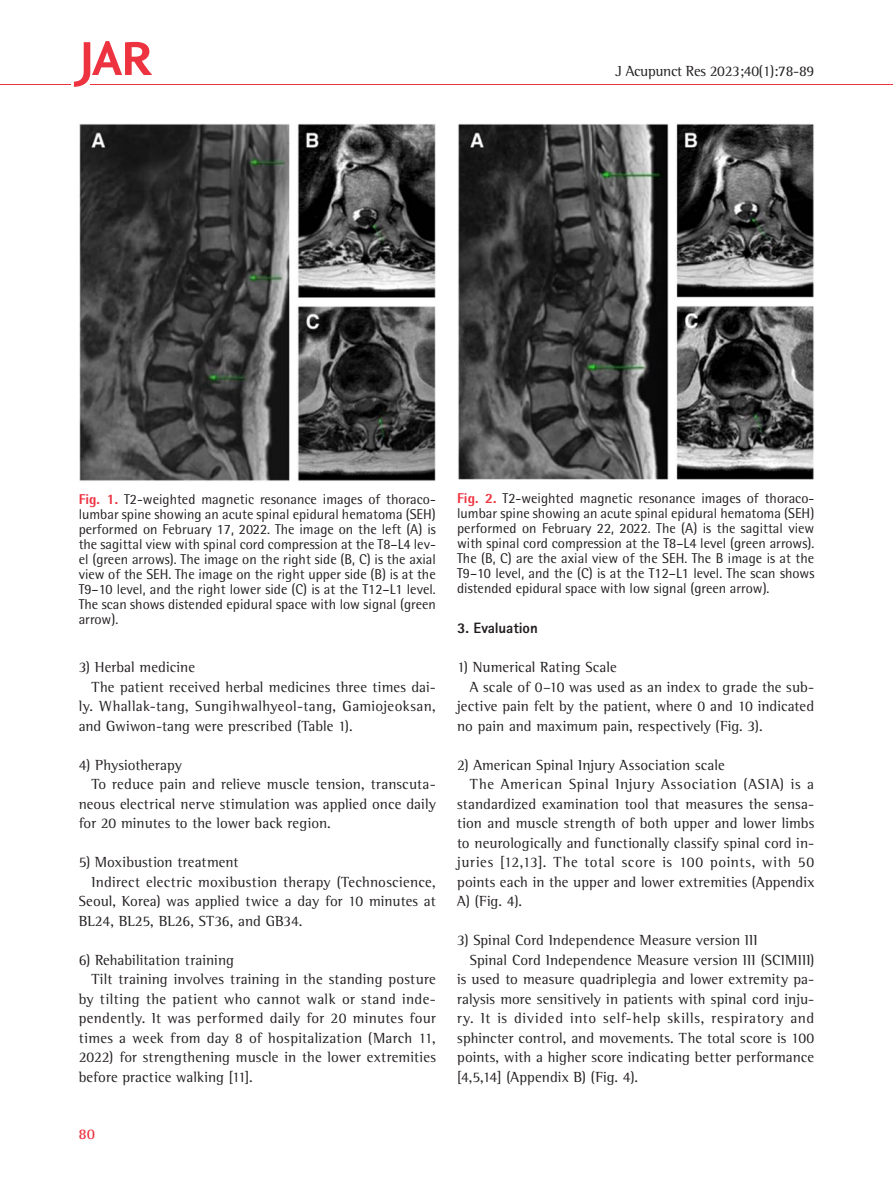
<style>
.page{position:relative;width:893px;height:1191px;background:#fff}
.page>*{position:absolute;margin:0;border:0;box-sizing:border-box;transform-origin:0 0}
.t1{font:700 49.8px "Nexus Sans Pro";color:#ee3340;scale:1.1 1}
.t2{font:15px "Rotis Semi Serif Std";letter-spacing:.01em;color:#231f20}
.t3{font:15px "Rotis Semi Serif Std";letter-spacing:.04em;color:#231f20}
.t4{font:15px "Rotis Semi Serif Std";letter-spacing:.045em;color:#231f20}
.t5{font:15px "Rotis Semi Serif Std";letter-spacing:-.02em;color:#231f20}
.t6{font:800 15px "Rotis Sans Serif Std";letter-spacing:-.01em;color:#231f20}
.t7{font:700 15px "Rotis Semi Serif Std";color:#ee3340}
.t8{font:14.25px/15px "Rotis Semi Sans Std";color:#231f20;text-align:justify}
.s1{font-weight:800;color:#ee3340}
</style>
<div class="page">
<hr style="left:0;top:84px;width:71px;height:1px;background:#ee3340">
<hr style="left:90px;top:84px;width:803px;height:1px;background:#ee3340">
<img style="left:79px;top:123px;width:357px;height:358px">
<img style="left:458px;top:123px;width:356px;height:357px">
<h1 class="t1" style="left:79px;top:21px;width:68px">JAR</h1>
<p class="t5" style="left:616px;top:62px;width:200px">J Acupunct Res 2023;40(1):78-89</p>
<p class="t8" style="left:79px;top:492px;width:359px"><span class="s1">Fig. 1.</span> T2-weighted magnetic resonance images of thoraco&shy;lumbar spine showing an acute spinal epidural hematoma (SEH) performed on February 17, 2022. The image on the left (A) is the sagittal view with spinal cord compression at the T8–L4 lev&shy;el (green arrows). The image on the right side (B, C) is the axial view of the SEH. The image on the right upper side (B) is at the T9–10 level, and the right lower side (C) is at the T12–L1 level.<br>The scan shows distended epidural space with low signal (green arrow).</p>
<p class="t8" style="left:457px;top:490px;width:359px"><span class="s1">Fig. 2.</span> T2-weighted magnetic resonance images of thoraco&shy;lumbar spine showing an acute spinal epidural hematoma (SEH) performed on February 22, 2022. The (A) is the sagittal view with spinal cord compression at the T8–L4 level (green arrows).<br>The (B, C) are the axial view of the SEH. The B image is at the T9–10 level, and the (C) is at the T12–L1 level. The scan shows distended epidural space with low signal (green arrow).</p>
<p class="t6" style="left:457px;top:618px;width:82px">3. Evaluation</p>
<p class="t2" style="left:457px;top:658px;width:161px">1) Numerical Rating Scale</p>
<p class="t2" style="left:470px;top:677px;width:346px">A scale of 0–10 was used as an index to grade the sub-</p>
<p class="t2" style="left:457px;top:697px;width:359px">jective pain felt by the patient, where 0 and 10 indicated</p>
<p class="t2" style="left:457px;top:716px;width:307px">no pain and maximum pain, respectively (Fig. 3).</p>
<p class="t2" style="left:457px;top:755px;width:269px">2) American Spinal Injury Association scale</p>
<p class="t3" style="left:470px;top:775px;width:346px">The American Spinal Injury Association (ASIA) is a</p>
<p class="t2" style="left:457px;top:794px;width:359px">standardized examination tool that measures the sensa-</p>
<p class="t2" style="left:457px;top:814px;width:359px">tion and muscle strength of both upper and lower limbs</p>
<p class="t2" style="left:457px;top:833px;width:359px">to neurologically and functionally classify spinal cord in-</p>
<p class="t3" style="left:457px;top:853px;width:359px">juries [12,13]. The total score is 100 points, with 50</p>
<p class="t2" style="left:457px;top:872px;width:359px">points each in the upper and lower extremities (Appendix</p>
<p class="t2" style="left:457px;top:892px;width:66px">A) (Fig. 4).</p>
<p class="t2" style="left:457px;top:931px;width:302px">3) Spinal Cord Independence Measure version III</p>
<p class="t2" style="left:470px;top:950px;width:346px">Spinal Cord Independence Measure version III (SCIMIII)</p>
<p class="t2" style="left:457px;top:970px;width:359px">is used to measure quadriplegia and lower extremity pa-</p>
<p class="t2" style="left:457px;top:989px;width:359px">ralysis more sensitively in patients with spinal cord inju-</p>
<p class="t4" style="left:457px;top:1009px;width:359px">ry. It is divided into self-help skills, respiratory and</p>
<p class="t2" style="left:457px;top:1028px;width:359px">sphincter control, and movements. The total score is 100</p>
<p class="t2" style="left:457px;top:1048px;width:359px">points, with a higher score indicating better performance</p>
<p class="t2" style="left:457px;top:1067px;width:183px">[4,5,14] (Appendix B) (Fig. 4).</p>
<p class="t2" style="left:79px;top:658px;width:118px">3) Herbal medicine</p>
<p class="t2" style="left:91px;top:678px;width:346px">The patient received herbal medicines three times dai-</p>
<p class="t2" style="left:79px;top:697px;width:359px">ly. Whallak-tang, Sungihwalhyeol-tang, Gamiojeoksan,</p>
<p class="t2" style="left:79px;top:717px;width:275px">and Gwiwon-tang were prescribed (Table 1).</p>
<p class="t2" style="left:79px;top:756px;width:105px">4) Physiotherapy</p>
<p class="t2" style="left:91px;top:775px;width:346px">To reduce pain and relieve muscle tension, transcuta-</p>
<p class="t2" style="left:79px;top:795px;width:359px">neous electrical nerve stimulation was applied once daily</p>
<p class="t2" style="left:79px;top:814px;width:254px">for 20 minutes to the lower back region.</p>
<p class="t2" style="left:79px;top:853px;width:161px">5) Moxibustion treatment</p>
<p class="t2" style="left:91px;top:873px;width:346px">Indirect electric moxibustion therapy (Technoscience,</p>
<p class="t2" style="left:79px;top:892px;width:359px">Seoul, Korea) was applied twice a day for 10 minutes at</p>
<p class="t2" style="left:79px;top:912px;width:225px">BL24, BL25, BL26, ST36, and GB34.</p>
<p class="t2" style="left:79px;top:951px;width:157px">6) Rehabilitation training</p>
<p class="t2" style="left:91px;top:970px;width:346px">Tilt training involves training in the standing posture</p>
<p class="t2" style="left:79px;top:990px;width:359px">by tilting the patient who cannot walk or stand inde-</p>
<p class="t2" style="left:79px;top:1009px;width:359px">pendently. It was performed daily for 20 minutes four</p>
<p class="t2" style="left:79px;top:1029px;width:359px">times a week from day 8 of hospitalization (March 11,</p>
<p class="t2" style="left:79px;top:1048px;width:359px">2022) for strengthening muscle in the lower extremities</p>
<p class="t2" style="left:79px;top:1068px;width:176px">before practice walking [11].</p>
<p class="t7" style="left:79px;top:1124px;width:18px">80</p>
</div>
